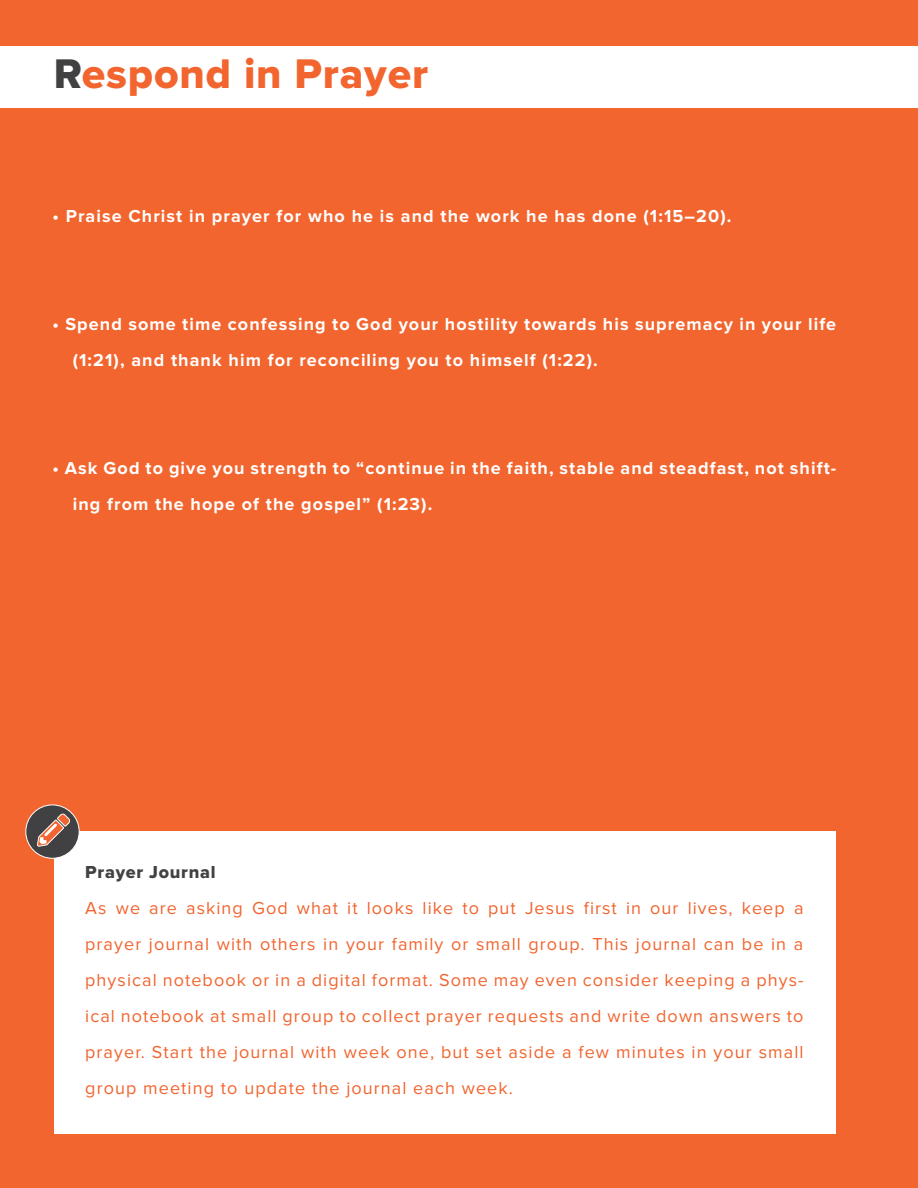
<style>
.page{position:relative;width:918px;height:1188px;background:#f2652e}
.page>*{position:absolute;margin:0;border:0;box-sizing:border-box;transform-origin:0 0}
.t1{font:42.9px "Proxima Nova Extrabld";letter-spacing:.02em;color:#f2652f}
.t2{font:18px/36px "Proxima Nova";letter-spacing:.06em;color:#f2652f;text-align:justify}
.t3{font:700 18px/36px "Proxima Nova";letter-spacing:.06em;color:#fff}
.t4{font:18px "Proxima Nova Extrabld";letter-spacing:.04em;color:#414042}
.s1{color:#414042}
</style>
<div class="page">
<div style="left:0;top:46px;width:918px;height:62px;background:#fff"></div>
<div style="left:54px;top:832px;width:781px;height:302px;background:#fff"></div>
<div style="left:26px;top:805px;width:53px;height:53px;background:#414042;border-radius:50%"></div>
<div style="left:25px;top:805px;width:55px;height:54px;border:1px solid #fff;border-radius:50%"></div>
<svg style="left:37px;top:813px;width:34px;height:33px"></svg>
<h1 class="t1" style="left:54px;top:48px;width:376px"><span class="s1">R</span>espond in Prayer</h1>
<p class="t3" style="left:52px;top:198px;width:680px">• Praise Christ in prayer for who he is and the work he has done (1:15–20).</p>
<p class="t3" style="left:73px;top:306px;width:765px;text-indent:-20px">• Spend some time confessing to God your hostility towards his supremacy in your life (1:21), and thank him for reconciling you to himself (1:22).</p>
<p class="t3" style="left:73px;top:450px;width:765px;text-indent:-20px">• Ask God to give you strength to “continue in the faith, stable and steadfast, not shift&shy;ing from the hope of the gospel” (1:23).</p>
<p class="t4" style="left:85px;top:861px;width:132px">Prayer Journal</p>
<p class="t2" style="left:85px;top:891px;width:720px">As we are asking God what it looks like to put Jesus first in our lives, keep a prayer journal with others in your family or small group. This journal can be in a physical notebook or in a digital format. Some may even consider keeping a phys&shy;ical notebook at small group to collect prayer requests and write down answers to prayer. Start the journal with week one, but set aside a few minutes in your small group meeting to update the journal each week.</p>
</div>
